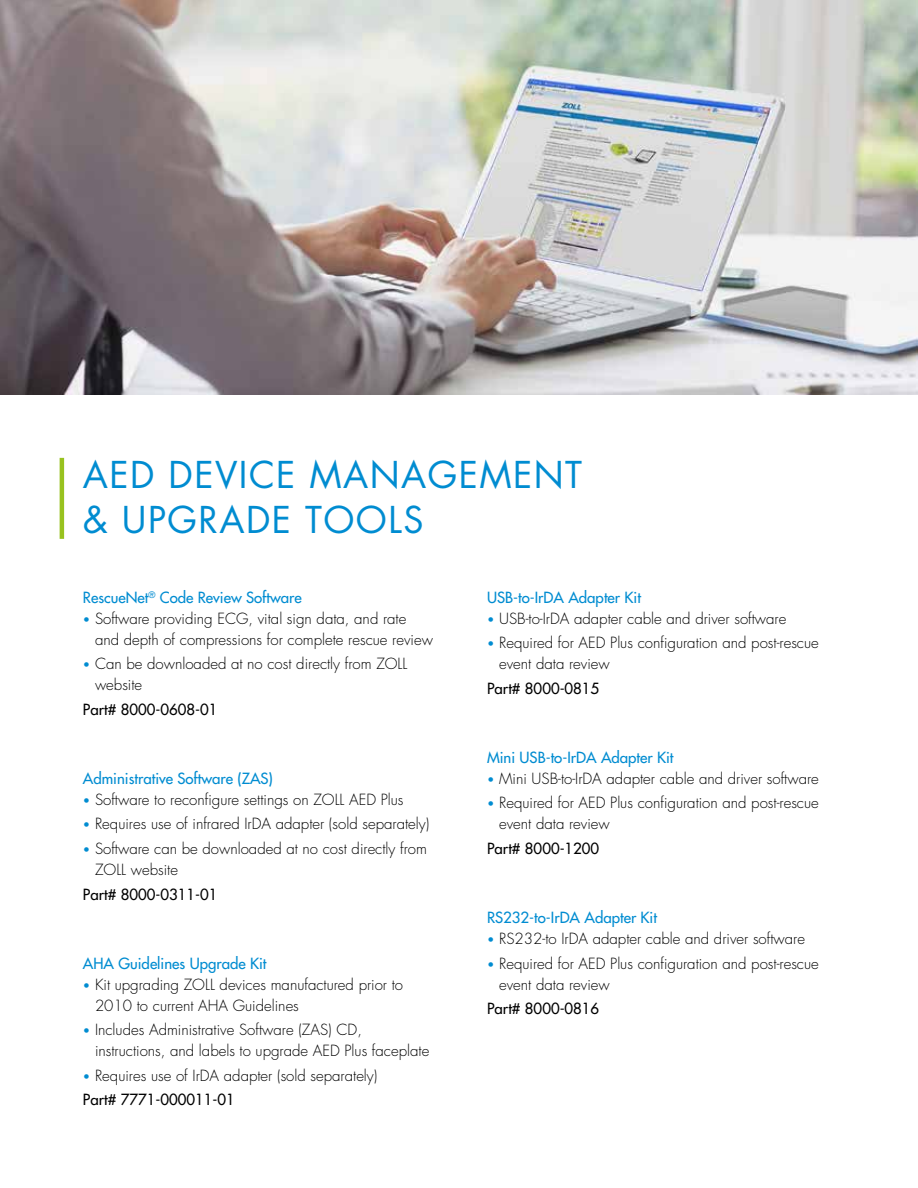
<style>
.page{position:relative;width:918px;height:1188px;background:#fff}
.page>*{position:absolute;margin:0;border:0;box-sizing:border-box;transform-origin:0 0}
.t1{font:36px/45px "Futura Std";letter-spacing:.04em;color:#008cd1}
.t2{font:300 15px/21px "Futura Std";color:#000}
.t3{font:500 15px "Futura Std";color:#008cd1}
.t4{font:500 15px "Futura Std";color:#000}
.s1{font-size:12px;color:#008cd1}
.s2{font-weight:500}
</style>
<div class="page">
<hr style="left:60px;top:458px;width:4px;height:81px;background:#98c21f">
<img style="left:0;top:0;width:918px;height:394px">
<h1 class="t1" style="left:83px;top:455px;width:501px">AED DEVICE MANAGEMENT &amp; UPGRADE TOOLS</h1>
<p class="t3" style="left:83px;top:590px;width:220px">RescueNet<sup>®</sup> Code Review Software</p>
<p class="t2" style="left:95px;top:609px;width:339px;text-indent:-12px"><span class="s1">•</span> Software providing ECG, vital sign data, and rate and depth of compressions for complete rescue review</p>
<p class="t2" style="left:95px;top:655px;width:314px;text-indent:-12px"><span class="s1">•</span> Can be downloaded at no cost directly from ZOLL website</p>
<p class="t4" style="left:83px;top:702px;width:136px">Part# 8000-0608-01</p>
<p class="t3" style="left:83px;top:771px;width:192px">Administrative Software (ZAS)</p>
<p class="t2" style="left:83px;top:790px;width:322px"><span class="s1">•</span> Software to reconfigure settings on ZOLL AED Plus</p>
<p class="t2" style="left:83px;top:815px;width:348px"><span class="s1">•</span> Requires use of infrared IrDA adapter (sold separately)</p>
<p class="t2" style="left:95px;top:839px;width:333px;text-indent:-12px"><span class="s1">•</span> Software can be downloaded at no cost directly from<br>ZOLL website</p>
<p class="t4" style="left:83px;top:886px;width:136px">Part# 8000-0311-01</p>
<p class="t3" style="left:83px;top:955px;width:185px">AHA Guidelines Upgrade Kit</p>
<p class="t2" style="left:95px;top:975px;width:310px;text-indent:-12px"><span class="s1">•</span> Kit upgrading ZOLL devices manufactured prior to<br>2010 to current AHA Guidelines</p>
<p class="t2" style="left:95px;top:1020px;width:336px;text-indent:-12px"><span class="s1">•</span> Includes Administrative Software (ZAS) CD, instructions, and labels to upgrade AED Plus faceplate</p>
<p class="t2" style="left:83px;top:1064px;width:296px;line-height:24.5px"><span class="s1">•</span> Requires use of IrDA adapter (sold separately)<br><span class="s2">Part# 7771-000011-01</span></p>
<p class="t3" style="left:487px;top:590px;width:155px">USB-to-IrDA Adapter Kit</p>
<p class="t2" style="left:487px;top:609px;width:301px"><span class="s1">•</span> USB-to-IrDA adapter cable and driver software</p>
<p class="t2" style="left:499px;top:634px;width:321px;text-indent:-12px"><span class="s1">•</span> Required for AED Plus configuration and post-rescue event data review</p>
<p class="t4" style="left:487px;top:681px;width:114px">Part# 8000-0815</p>
<p class="t3" style="left:487px;top:750px;width:188px">Mini USB-to-IrDA Adapter Kit</p>
<p class="t2" style="left:487px;top:769px;width:333px"><span class="s1">•</span> Mini USB-to-IrDA adapter cable and driver software</p>
<p class="t2" style="left:499px;top:794px;width:321px;text-indent:-12px"><span class="s1">•</span> Required for AED Plus configuration and post-rescue event data review</p>
<p class="t4" style="left:487px;top:841px;width:114px">Part# 8000-1200</p>
<p class="t3" style="left:487px;top:910px;width:171px">RS232-to-IrDA Adapter Kit</p>
<p class="t2" style="left:487px;top:929px;width:320px"><span class="s1">•</span> RS232-to IrDA adapter cable and driver software</p>
<p class="t2" style="left:499px;top:954px;width:321px;text-indent:-12px"><span class="s1">•</span> Required for AED Plus configuration and post-rescue event data review</p>
<p class="t4" style="left:487px;top:1001px;width:114px">Part# 8000-0816</p>
</div>
